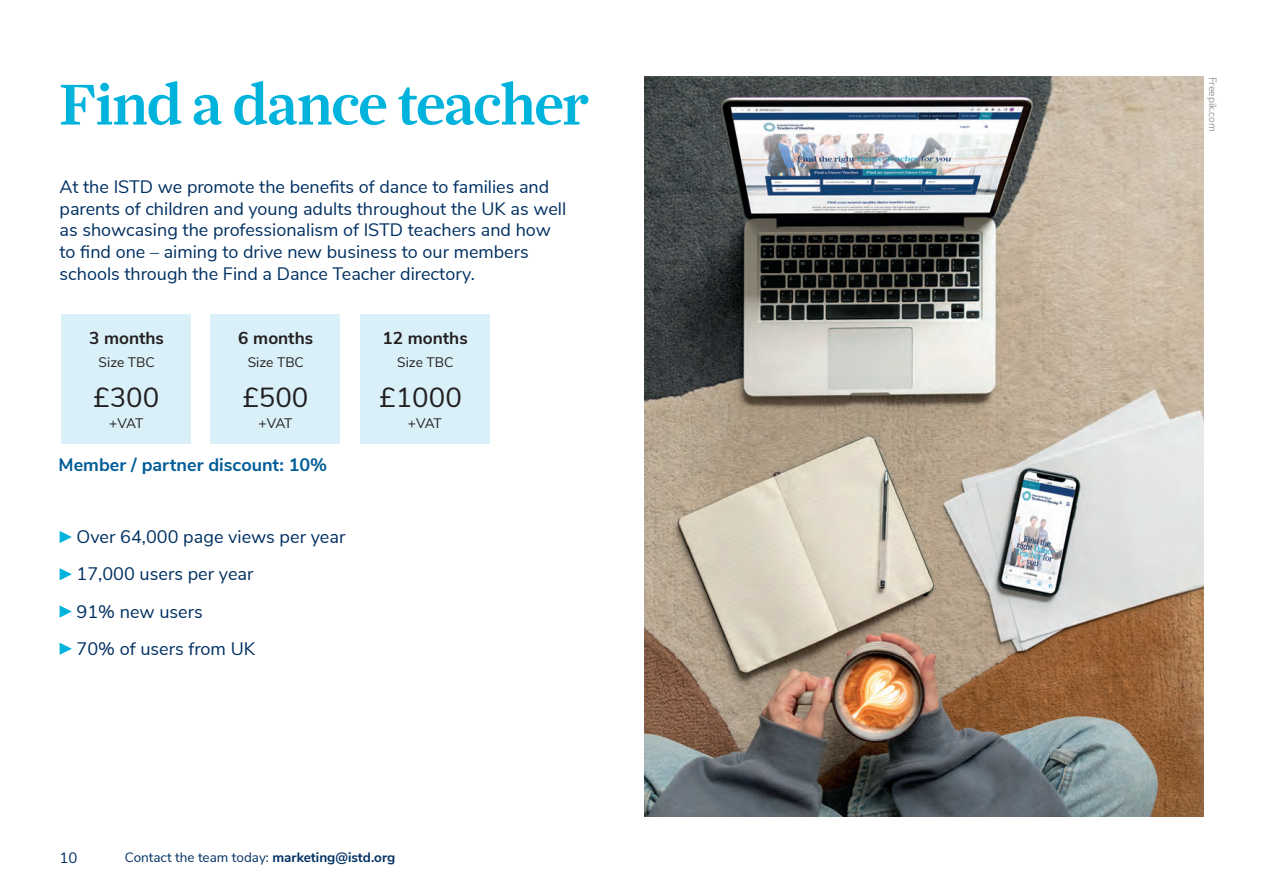
<style>
.page{position:relative;width:1263px;height:893px;background:#fff}
.page>*{position:absolute;margin:0;border:0;box-sizing:border-box;transform-origin:0 0}
.t1{font:500 60px "Farnham Headline";letter-spacing:-.005em;color:#00b3dc}
.t2{font:27.6px "Nunito Sans";color:#231f20}
.t3{font:18.15px/37.2px "Nunito Sans";color:#003062}
.t4{font:18px/21.6px "Nunito Sans";color:#003062}
.t5{font:700 18px "Nunito Sans";color:#005c98}
.t6{font:700 17.25px "Nunito Sans";color:#231f20}
.t7{font:15px "Nunito Sans";color:#003062}
.t8{font:13.8px "Nunito Sans";color:#231f20}
.t9{font:13.5px "Nunito Sans";color:#003062}
.t10{font:300 10.5px "Nunito Sans";color:#808285}
.s1{font-weight:700}
</style>
<div class="page">
<img style="left:644px;top:77px;width:559px;height:739px">
<div style="left:62px;top:314px;width:129px;height:129px;background:#d9f0f8"></div>
<div style="left:211px;top:314px;width:129px;height:129px;background:#d9f0f8"></div>
<div style="left:360px;top:314px;width:129px;height:129px;background:#d9f0f8"></div>
<svg style="left:60px;top:531px;width:12px;height:12px"></svg>
<svg style="left:60px;top:568px;width:12px;height:12px"></svg>
<svg style="left:60px;top:605px;width:12px;height:13px"></svg>
<svg style="left:60px;top:643px;width:12px;height:12px"></svg>
<h1 class="t1" style="left:60px;top:71px;width:530px">Find a dance teacher</h1>
<p class="t4" style="left:60px;top:175px;width:508px">At the ISTD we promote the benefits of dance to families and parents of children and young adults throughout the UK as well as showcasing the professionalism of ISTD teachers and how to find one – aiming to drive new business to our members schools through the Find a Dance Teacher directory.</p>
<p class="t6" style="left:89px;top:325px;width:76px">3 months</p>
<p class="t8" style="left:99px;top:352px;width:58px">Size TBC</p>
<h2 class="t2" style="left:93px;top:377px;width:68px">£300</h2>
<p class="t8" style="left:109px;top:413px;width:36px">+VAT</p>
<p class="t6" style="left:238px;top:325px;width:76px">6 months</p>
<p class="t8" style="left:248px;top:352px;width:58px">Size TBC</p>
<h2 class="t2" style="left:242px;top:377px;width:68px">£500</h2>
<p class="t8" style="left:258px;top:413px;width:36px">+VAT</p>
<p class="t5" style="left:59px;top:452px;width:270px">Member / partner discount: 10%</p>
<p class="t3" style="left:77px;top:517px;width:270px">Over 64,000 page views per year<br>17,000 users per year<br>91% new users<br>70% of users from UK</p>
<p class="t6" style="left:383px;top:325px;width:87px">12 months</p>
<p class="t8" style="left:397px;top:352px;width:58px">Size TBC</p>
<h2 class="t2" style="left:379px;top:377px;width:84px">£1000</h2>
<p class="t8" style="left:408px;top:413px;width:36px">+VAT</p>
<p class="t7" style="left:60px;top:847px;width:19px">10</p>
<p class="t9" style="left:125px;top:847px;width:272px">Contact the team today: <span class="s1">marketing@istd.org</span></p>
<p class="t10" style="left:1220px;top:77px;width:57px;rotate:90deg">Freepik.com</p>
</div>
